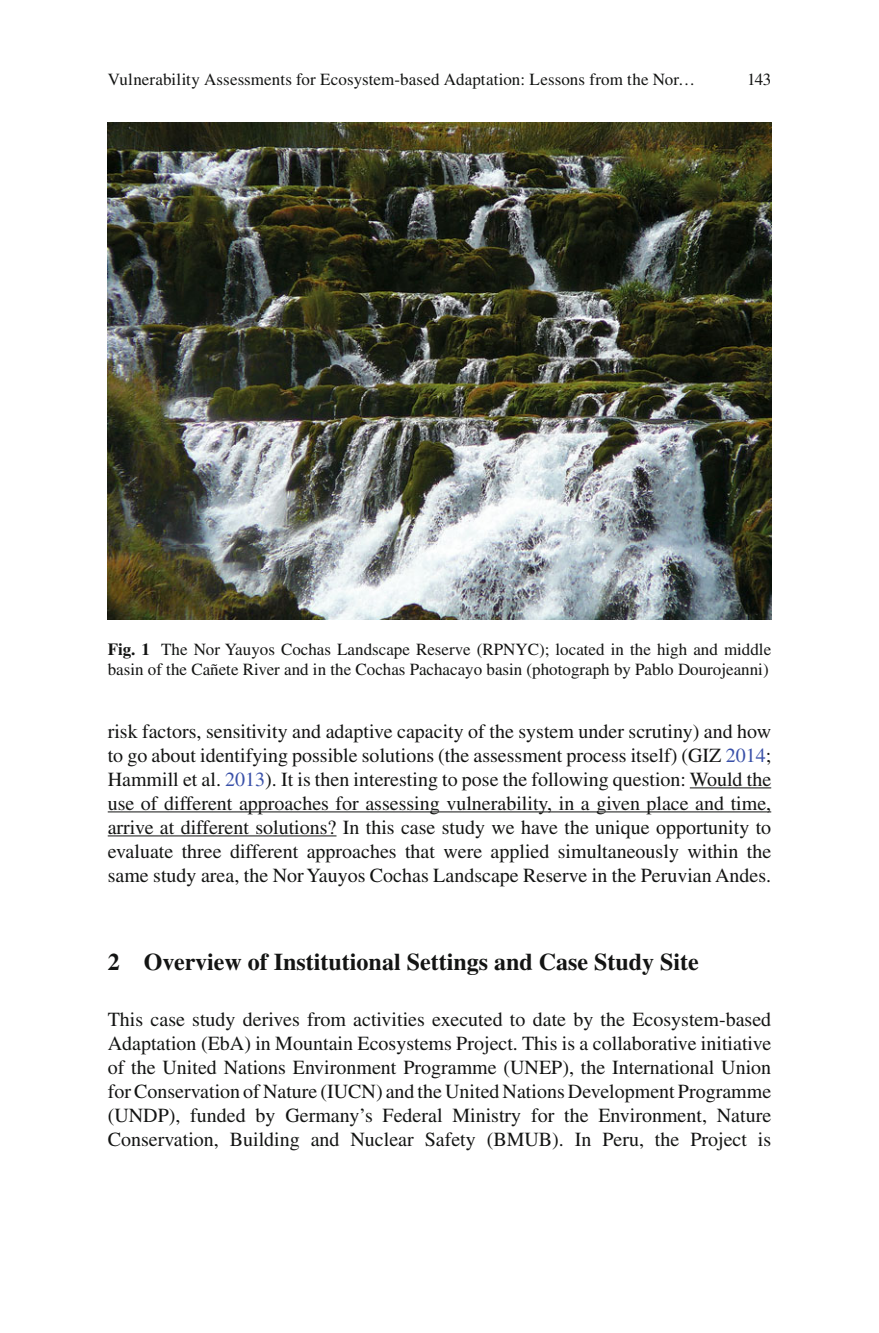
<style>
.page{position:relative;width:879px;height:1333px;background:#fff}
.page>*{position:absolute;margin:0;border:0;box-sizing:border-box;transform-origin:0 0}
.t1{font:700 24px "Fldkpb Times";color:#131413}
.t2{font:20px/24px "Hdplbn Times";color:#131413;text-align:justify}
.t3{font:17px/20px "Hdplbn Times";color:#131413}
.s1{font-family:"Fldkpb Times";font-weight:700}
.s2{color:#3950a8}
</style>
<div class="page">
<hr style="left:690px;top:787px;width:81px;height:1px;background:#131413">
<hr style="left:108px;top:811px;width:663px;height:1px;background:#131413">
<hr style="left:108px;top:835px;width:228px;height:1px;background:#131413">
<img style="left:108px;top:122px;width:663px;height:498px">
<p class="t3" style="left:108px;top:71px;width:589px">Vulnerability Assessments for Ecosystem-based Adaptation: Lessons from the Nor…</p>
<p class="t3" style="left:747px;top:71px;width:26px">143</p>
<p class="t3" style="left:108px;top:641px;width:665px"><span class="s1">Fig. 1</span> The Nor Yauyos Cochas Landscape Reserve (RPNYC); located in the high and middle basin of the Cañete River and in the Cochas Pachacayo basin (photograph by Pablo Dourojeanni)</p>
<p class="t2" style="left:108px;top:721px;width:665px">risk factors, sensitivity and adaptive capacity of the system under scrutiny) and how to go about identifying possible solutions (the assessment process itself) (GIZ <span class="s2">2014</span> ; Hammill et al. <span class="s2">2013</span> ). It is then interesting to pose the following question: Would the use of different approaches for assessing vulnerability, in a given place and time, arrive at different solutions? In this case study we have the unique opportunity to evaluate three different approaches that were applied simultaneously within the same study area, the Nor Yauyos Cochas Landscape Reserve in the Peruvian Andes.</p>
<p class="t1" style="left:108px;top:953px;width:592px">2 Overview of Institutional Settings and Case Study Site</p>
<p class="t2" style="left:108px;top:1009px;width:665px">This case study derives from activities executed to date by the Ecosystem-based Adaptation (EbA) in Mountain Ecosystems Project. This is a collaborative initiative of the United Nations Environment Programme (UNEP), the International Union for Conservation of Nature (IUCN) and the United Nations Development Programme (UNDP), funded by Germany’s Federal Ministry for the Environment, Nature Conservation, Building and Nuclear Safety (BMUB). In Peru, the Project is</p>
</div>
